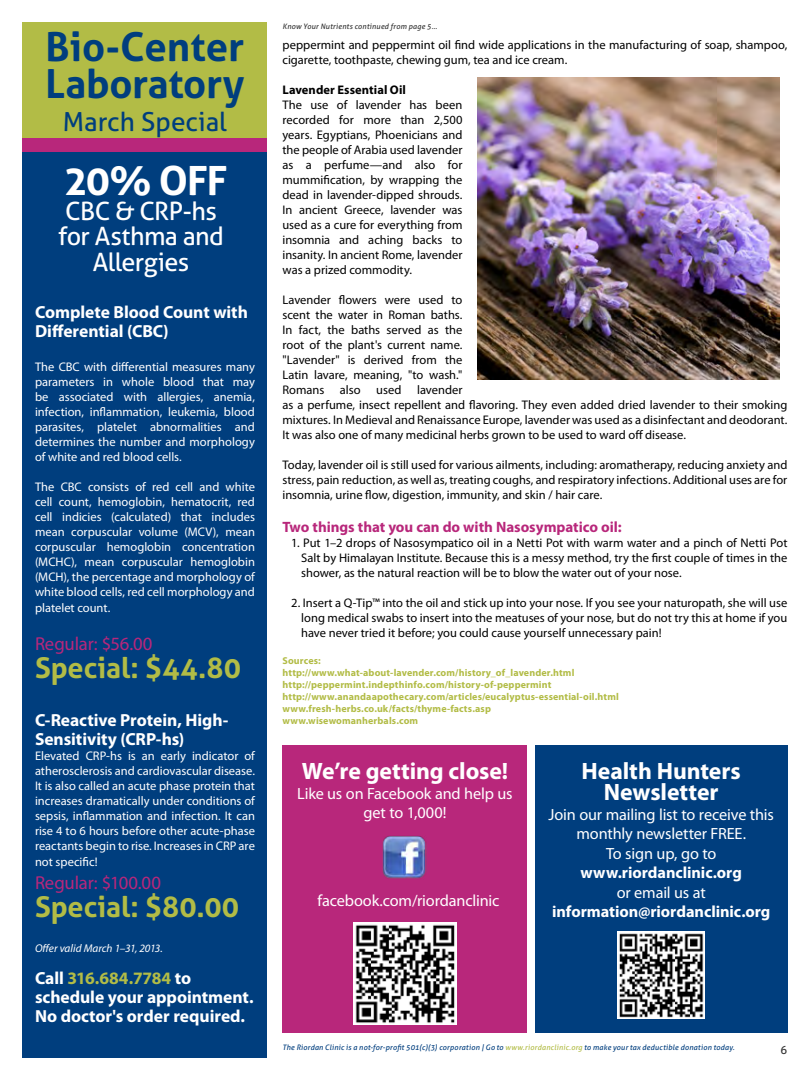
<style>
.page{position:relative;width:810px;height:1080px;background:#fff}
.page>*{position:absolute;margin:0;border:0;box-sizing:border-box;transform-origin:0 0}
.Medium_Header{font:700 40.38px "Aller";color:#fff}
.Medium_Header-2{font:700 40px/37.5px "Aller";color:#003e7e}
.Medium_Header-3{font:700 28.75px "Aller";color:#b2bc46}
.Medium_Header-4{font:26.25px "Aller";color:#003e7e}
.Medium_Header-5{font:25.25px/25.2px "Aller";letter-spacing:-.025em;color:#fff;text-align:center}
.t1{font:700 23.75px/21.2px "Myriad Pro";letter-spacing:-.005em;color:#fff;text-align:center}
.t2{font:18.75px "Myriad Pro";letter-spacing:-.01em;color:#b8277b}
.t3{font:700 17.5px/18.8px "Myriad Pro";letter-spacing:-.005em;color:#fff}
.t4{font:16.25px/19.5px "Myriad Pro";letter-spacing:-.01em;color:#fff;text-align:center}
.t5{font:700 16.25px/19.5px "Myriad Pro";letter-spacing:-.005em;color:#fff;text-align:center}
.t6{font:700 15px "Myriad Pro";letter-spacing:-.005em;color:#b8277b}
.t7{font:12.5px/15px "Myriad Pro";color:#000;text-align:justify}
.t8{font:12.5px/15px "Myriad Pro";color:#fff;text-align:justify}
.t9{font:700 12.5px "Myriad Pro";letter-spacing:.005em;color:#000}
.t10{font:italic 11.25px "Myriad Pro";color:#fff}
.Number{font:11.25px "Aller";color:#333}
.t11{font:700 10px "Myriad Pro";letter-spacing:.01em;color:#b2bc46}
.t12{font:italic 7.5px "Aller";letter-spacing:.02em;color:#003e7e}
.t13{font:italic 7.5px "Aller";letter-spacing:.025em;color:#333}
.s1{color:#b2bc46}
.s2{font-weight:400}
</style>
<div class="page">
<div style="left:22px;top:96px;width:246px;height:962px;background:#003e7e"></div>
<div style="left:22px;top:22px;width:246px;height:124px;background:#b2bc46"></div>
<div style="left:282px;top:745px;width:246px;height:287px;background:#b8277b"></div>
<img style="left:382px;top:836px;width:44px;height:43px">
<img style="left:354px;top:922px;width:102px;height:103px">
<img style="left:478px;top:78px;width:302px;height:302px">
<div style="left:535px;top:745px;width:253px;height:287px;background:#003e7e"></div>
<img style="left:618px;top:931px;width:87px;height:88px">
<div style="left:22px;top:139px;width:246px;height:13px;background:#b8277b"></div>
<p class="Medium_Header-2" style="left:45px;top:27px;width:201px">Bio-Center<br>Laboratory</p>
<p class="Medium_Header-4" style="left:63px;top:105px;width:166px">March Special</p>
<p class="Medium_Header" style="left:64px;top:156px;width:165px">20% OFF</p>
<p class="Medium_Header-5" style="left:58px;top:198px;width:167px">CBC &amp; CRP-hs for Asthma and<br>Allergies</p>
<p class="t3" style="left:35px;top:302px;width:215px">Complete Blood Count with<br>Differential (CBC)</p>
<p class="t8" style="left:35px;top:359px;width:221px">The CBC with differential measures many parameters in whole blood that may be associated with allergies, anemia, infection, inflammation, leukemia, blood parasites, platelet abnormalities and determines the number and morphology of white and red blood cells.</p>
<p class="t8" style="left:35px;top:479px;width:221px">The CBC consists of red cell and white cell count, hemoglobin, hematocrit, red cell indicies (calculated) that includes mean corpuscular volume (MCV), mean corpuscular hemoglobin concentration (MCHC), mean corpuscular hemoglobin (MCH), the percentage and morphology of white blood cells, red cell morphology and</p>
<p class="t8" style="left:35px;top:600px;width:77px">platelet count.</p>
<p class="t2" style="left:35px;top:632px;width:119px">Regular: $56.00</p>
<p class="Medium_Header-3" style="left:35px;top:650px;width:208px">Special: $44.80</p>
<p class="t3" style="left:35px;top:710px;width:195px">C-Reactive Protein, High-<br>Sensitivity (CRP-hs)</p>
<p class="t8" style="left:35px;top:748px;width:221px">Elevated CRP-hs is an early indicator of atherosclerosis and cardiovascular disease.<br>It is also called an acute phase protein that increases dramatically under conditions of sepsis, inflammation and infection. It can rise 4 to 6 hours before other acute-phase reactants begin to rise. Increases in CRP are</p>
<p class="t8" style="left:35px;top:854px;width:64px">not specific!</p>
<p class="t2" style="left:35px;top:871px;width:127px">Regular: $100.00</p>
<p class="Medium_Header-3" style="left:35px;top:889px;width:206px">Special: $80.00</p>
<p class="t10" style="left:35px;top:941px;width:129px">Offer valid March 1–31, 2013.</p>
<p class="t3" style="left:35px;top:969px;width:220px">Call <span class="s1">316.684.7784</span> to schedule your appointment.<br>No doctor's order required.</p>
<p class="t13" style="left:282px;top:22px;width:156px">Know Your Nutrients continued from page 5…</p>
<p class="t7" style="left:282px;top:37px;width:506px">peppermint and peppermint oil find wide applications in the manufacturing of soap, shampoo, cigarette, toothpaste, chewing gum, tea and ice cream.</p>
<p class="t9" style="left:282px;top:81px;width:125px">Lavender Essential Oil</p>
<p class="t7" style="left:282px;top:97px;width:182px">The use of lavender has been recorded for more than 2,500 years. Egyptians, Phoenicians and the people of Arabia used lavender as a perfume—and also for mummification, by wrapping the dead in lavender-dipped shrouds.<br>In ancient Greece, lavender was used as a cure for everything from insomnia and aching backs to insanity. In ancient Rome, lavender was a prized commodity.</p>
<p class="t7" style="left:282px;top:292px;width:181px">Lavender flowers were used to scent the water in Roman baths.<br>In fact, the baths served as the root of the plant's current name. "Lavender" is derived from the Latin lavare, meaning, "to wash." Romans</p>
<p class="t7" style="left:282px;top:382px;width:506px;text-align:left;text-indent:135px">lavender<br>as a perfume, insect repellent and flavoring. They even added dried lavender to their smoking mixtures. In Medieval and Renaissance Europe, lavender was used as a disinfectant and deodorant.<br>It was also one of many medicinal herbs grown to be used to ward off disease.</p>
<p class="t7" style="left:282px;top:457px;width:506px">Today, lavender oil is still used for various ailments, including: aromatherapy, reducing anxiety and stress, pain reduction, as well as, treating coughs, and respiratory infections. Additional uses are for insomnia, urine flow, digestion, immunity, and skin / hair care.</p>
<p class="t6" style="left:282px;top:517px;width:341px">Two things that you can do with Nasosympatico oil:</p>
<p class="t7" style="left:301px;top:535px;width:488px;text-indent:-10px">1. Put 1–2 drops of Nasosympatico oil in a Netti Pot with warm water and a pinch of Netti Pot Salt by Himalayan Institute. Because this is a messy method, try the first couple of times in the shower, as the natural reaction will be to blow the water out of your nose.</p>
<p class="t7" style="left:301px;top:595px;width:488px;text-indent:-10px">2. Insert a Q-Tip™ into the oil and stick up into your nose. If you see your naturopath, she will use long medical swabs to insert into the meatuses of your nose, but do not try this at home if you have never tried it before; you could cause yourself unnecessary pain!</p>
<p class="t11" style="left:282px;top:654px;width:40px">Sources:</p>
<p class="t11" style="left:282px;top:666px;width:293px">http://www.what-about-lavender.com/history_of_lavender.html</p>
<p class="t11" style="left:282px;top:678px;width:270px">http://peppermint.indepthinfo.com/history-of-peppermint</p>
<p class="t11" style="left:282px;top:690px;width:338px">http://www.anandaapothecary.com/articles/eucalyptus-essential-oil.html</p>
<p class="t11" style="left:282px;top:702px;width:210px">www.fresh-herbs.co.uk/facts/thyme-facts.asp</p>
<p class="t11" style="left:282px;top:714px;width:137px">www.wisewomanherbals.com</p>
<p class="t7" style="left:340px;top:382px;width:22px">also</p>
<p class="t7" style="left:376px;top:382px;width:27px">used</p>
<p class="t1" style="left:302px;top:760px;width:208px">We’re getting close!</p>
<p class="t4" style="left:297px;top:783px;width:217px">Like us on Facebook and help us get to 1,000!</p>
<p class="t4" style="left:317px;top:891px;width:184px">facebook.com/riordanclinic</p>
<p class="t1" style="left:582px;top:760px;width:161px">Health Hunters<br>Newsletter</p>
<p class="t4" style="left:549px;top:804px;width:227px">Join our mailing list to receive this monthly newsletter FREE.</p>
<p class="t5" style="left:552px;top:843px;width:220px"><span class="s2">To sign up, go to </span>www.riordanclinic.org<br><span class="s2">or email us at </span>information@riordanclinic.org</p>
<p class="t12" style="left:282px;top:1043px;width:454px">The Riordan Clinic is a not-for-profit 501(c)(3) corporation | Go to <span class="s1">www.riordanclinic.org</span> to make your tax deductible donation today.</p>
<p class="Number" style="left:781px;top:1044px;width:8px">6</p>
</div>
